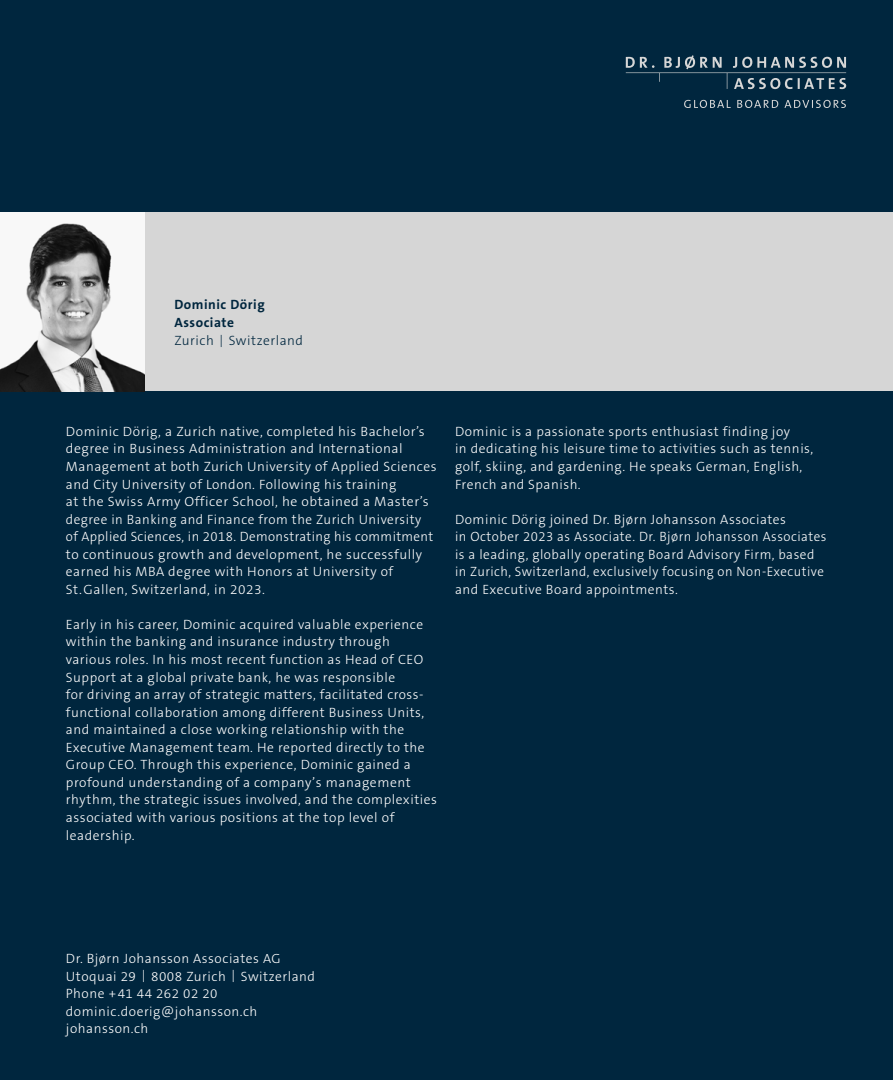
<style>
.page{position:relative;width:893px;height:1080px;background:#00263e}
.page>*{position:absolute;margin:0;border:0;box-sizing:border-box;transform-origin:0 0}
.t1{font:300 13.5px/17.5px "The Sans B W3";letter-spacing:.04em;color:#fff}
.t2{font:700 13.5px/18px "The Sans B W7";letter-spacing:.04em;color:#00263e}
.t3{font:300 13.5px "The Sans B W3";letter-spacing:.04em;color:#00263e}
.t4{font:300 13.35px "The Sans B W3";letter-spacing:.04em;color:#fff}
.s1{font-size:12.15px}
.s2{font-size:13.35px}
.s3{font-size:13.5px}
</style>
<div class="page">
<div style="left:0;top:213px;width:893px;height:178px;background:#d6d6d6"></div>
<svg style="left:626px;top:55px;width:220px;height:34px"></svg>
<svg style="left:684px;top:100px;width:162px;height:8px"></svg>
<img style="left:0;top:213px;width:145px;height:178px">
<p class="t2" style="left:174px;top:296px;width:92px">Dominic Dörig<br>Associate</p>
<p class="t3" style="left:174px;top:332px;width:130px">Zurich <span class="s1">|</span> Switzerland</p>
<p class="t1" style="left:66px;top:423px;width:372px">Dominic Dörig, a Zurich native, completed his Bachelor’s degree in Business Administration and International Management at both Zurich University of Applied Sciences and City University of London. Following his training<br>at the Swiss Army Officer School, he obtained a Master’s degree in Banking and Finance from the Zurich University of Applied Sciences, in 2018. Demonstrating his commitment to continuous growth and development, he successfully earned his MBA degree with Honors at University of St.Gallen, Switzerland, in 2023.</p>
<p class="t1" style="left:66px;top:616px;width:373px">Early in his career, Dominic acquired valuable experience within the banking and insurance industry through various roles. In his most recent function as Head of CEO Support at a global private bank, he was responsible<br>for driving an array of strategic matters, facilitated cross&shy;functional collaboration among different Business Units, and maintained a close working relationship with the Executive Management team. He reported directly to the Group CEO. Through this experience, Dominic gained a profound understanding of a company’s management rhythm, the strategic issues involved, and the complexities associated with various positions at the top level of leadership.</p>
<p class="t1" style="left:455px;top:423px;width:360px">Dominic is a passionate sports enthusiast finding joy<br>in dedicating his leisure time to activities such as tennis, golf, skiing, and gardening. He speaks German, English, French and Spanish.</p>
<p class="t1" style="left:455px;top:510px;width:373px">Dominic Dörig joined Dr. Bjørn Johansson Associates<br>in October 2023 as Associate. Dr. Bjørn Johansson Associates is a leading, globally operating Board Advisory Firm, based in Zurich, Switzerland, exclusively focusing on Non-Executive and Executive Board appointments.</p>
<p class="t1" style="left:66px;top:950px;width:251px">Dr. Bjørn Johansson Associates <span class="s2">AG<br></span>Utoquai 29 <span class="s1">|</span> 8008 Zurich <span class="s1">|</span> Switzerland</p>
<p class="t4" style="left:66px;top:985px;width:153px"><span class="s3">Phone</span> +41 44 262 02 20</p>
<p class="t1" style="left:66px;top:1002px;width:193px">dominic.doerig@johansson.ch johansson.ch</p>
</div>
